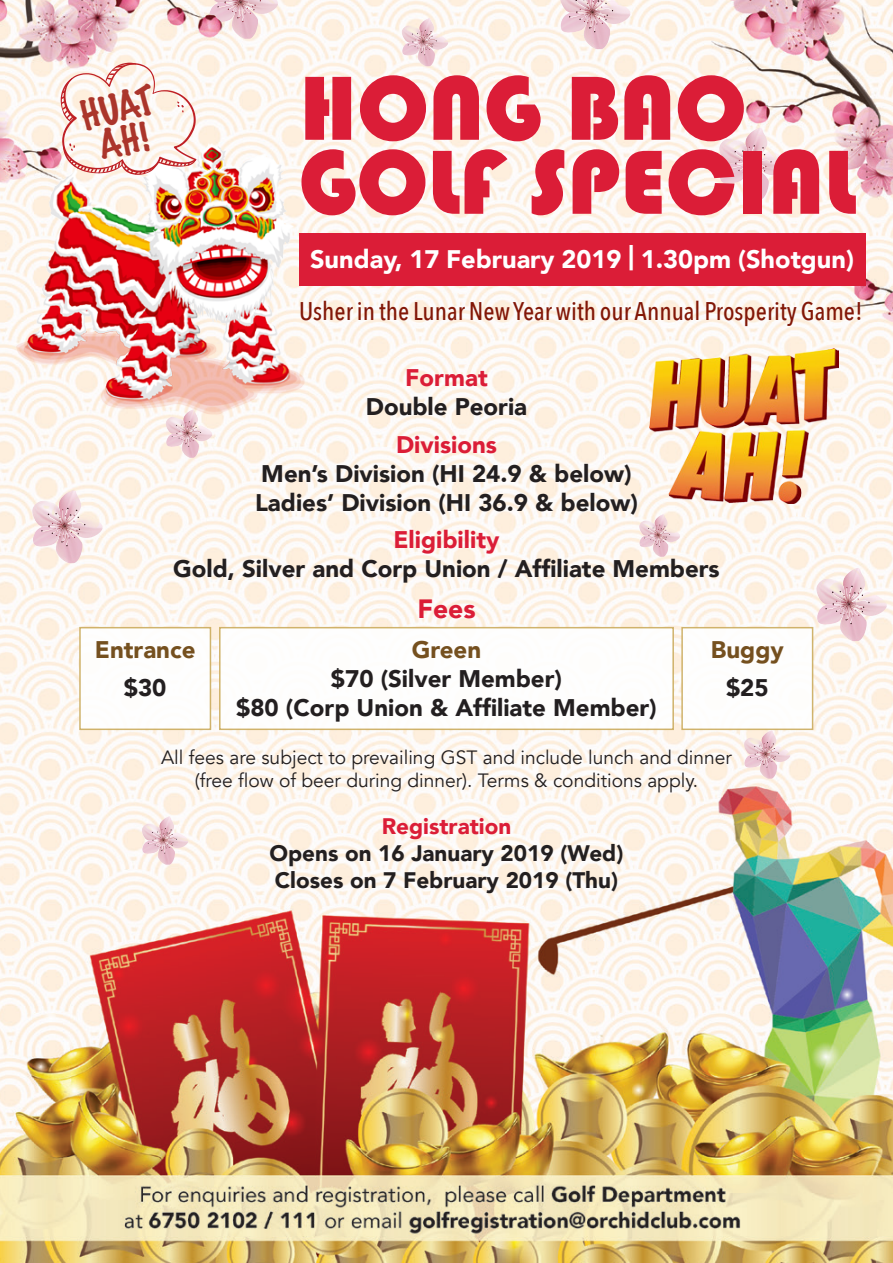
<style>
.page{position:relative;width:893px;height:1263px;background:#fff}
.page>*{position:absolute;margin:0;border:0;box-sizing:border-box;transform-origin:0 0}
.Captions{font:94.35px "Bauhaus 93";color:#db1d37}
.designations{font:100 36.6px "Marker Felt";color:#ab352b}
.Captions-2{font:900 26.4px "Avenir";color:#db1d37}
.designations-2{font:500 25.5px "Avenir Next Condensed";color:#821707}
.Captions-3{font:900 25.35px "Avenir";color:#fff}
.Captions-4{font:900 24px "Avenir";color:#231f20}
.Captions-5{font:900 24px "Avenir";color:#db1d37}
.Captions-6{font:900 24px "Avenir";color:#75501f}
.Captions-7{font:900 22.35px "Avenir";color:#231f20}
.Captions-8{font:900 22.35px "Avenir";color:#db1d37}
.designations-3{font:19.2px "Avenir";color:#231f20}
</style>
<div class="page">
<img style="left:0;top:0;width:893px;height:1263px">
<div style="left:219px;top:627px;width:455px;height:103px;background:#fff;border:2px solid #cbac5e"></div>
<div style="left:79px;top:627px;width:132px;height:103px;background:#fff;border:2px solid #cbac5e"></div>
<div style="left:681px;top:627px;width:132px;height:103px;background:#fff;border:2px solid #cbac5e"></div>
<img style="left:231px;top:22px;width:27px;height:17px">
<img style="left:209px;top:2px;width:8px;height:20px">
<img style="left:261px;top:0;width:17px;height:14px">
<svg style="left:217px;top:0;width:44px;height:22px"></svg>
<img style="left:746px;top:128px;width:22px;height:17px">
<img style="left:719px;top:138px;width:28px;height:45px">
<img style="left:742px;top:183px;width:27px;height:17px">
<img style="left:772px;top:152px;width:16px;height:23px">
<svg style="left:728px;top:145px;width:44px;height:38px;background:#e5c2ca"></svg>
<img style="left:419px;top:18px;width:15px;height:12px">
<img style="left:402px;top:25px;width:18px;height:30px">
<img style="left:417px;top:55px;width:18px;height:11px">
<img style="left:437px;top:34px;width:11px;height:16px">
<svg style="left:408px;top:30px;width:29px;height:25px"></svg>
<img style="left:655px;top:514px;width:13px;height:11px">
<img style="left:639px;top:521px;width:17px;height:26px">
<img style="left:653px;top:547px;width:16px;height:10px">
<img style="left:670px;top:528px;width:10px;height:14px">
<svg style="left:644px;top:525px;width:26px;height:22px"></svg>
<img style="left:183px;top:414px;width:16px;height:7px">
<img style="left:166px;top:417px;width:18px;height:30px">
<img style="left:181px;top:447px;width:18px;height:11px">
<img style="left:201px;top:425px;width:11px;height:16px">
<svg style="left:172px;top:421px;width:29px;height:26px"></svg>
<img style="left:762px;top:730px;width:15px;height:12px">
<img style="left:744px;top:737px;width:19px;height:31px">
<img style="left:759px;top:768px;width:18px;height:11px">
<img style="left:779px;top:746px;width:11px;height:16px">
<svg style="left:750px;top:742px;width:29px;height:26px"></svg>
<img style="left:159px;top:816px;width:16px;height:12px">
<img style="left:142px;top:823px;width:18px;height:31px">
<img style="left:157px;top:854px;width:18px;height:11px">
<img style="left:177px;top:832px;width:11px;height:16px">
<svg style="left:148px;top:828px;width:29px;height:26px"></svg>
<img style="left:560px;top:0;width:23px;height:33px">
<img style="left:583px;top:32px;width:28px;height:17px">
<img style="left:613px;top:0;width:17px;height:24px">
<svg style="left:569px;top:0;width:44px;height:32px"></svg>
<img style="left:843px;top:568px;width:23px;height:18px">
<img style="left:816px;top:579px;width:29px;height:45px">
<img style="left:839px;top:624px;width:28px;height:17px">
<img style="left:870px;top:592px;width:17px;height:24px">
<svg style="left:825px;top:586px;width:45px;height:38px;background:#e4c1c9"></svg>
<img style="left:59px;top:490px;width:23px;height:18px">
<img style="left:32px;top:501px;width:28px;height:45px">
<img style="left:55px;top:546px;width:28px;height:17px">
<img style="left:85px;top:514px;width:18px;height:24px">
<svg style="left:41px;top:508px;width:44px;height:38px;background:#e4c1c9"></svg>
<div style="left:299px;top:233px;width:566px;height:53px;background:#db1d37"></div>
<img style="left:15px;top:97px;width:296px;height:317px">
<img style="left:650px;top:349px;width:188px;height:154px">
<svg style="left:61px;top:63px;width:135px;height:112px"></svg>
<p class="designations" style="left:74px;top:89px;width:76px;rotate:-14deg">HUAT</p>
<p class="Captions" style="left:299px;top:55px;width:449px">HONG BAO</p>
<p class="Captions" style="left:299px;top:129px;width:558px">GOLF SPECIAL</p>
<p class="Captions-3" style="left:310px;top:237px;width:545px">Sunday, 17 February 2019 | 1.30pm (Shotgun)</p>
<p class="designations-2" style="left:299px;top:296px;width:565px">Usher in the Lunar New Year with our Annual Prosperity Game!</p>
<p class="Captions-5" style="left:405px;top:357px;width:84px">Format</p>
<p class="Captions-4" style="left:366px;top:386px;width:163px">Double Peoria</p>
<p class="Captions-5" style="left:396px;top:424px;width:102px">Divisions</p>
<p class="Captions-4" style="left:261px;top:453px;width:372px">Men’s Division (HI 24.9 &amp; below)</p>
<p class="Captions-4" style="left:255px;top:482px;width:384px">Ladies’ Division (HI 36.9 &amp; below)</p>
<p class="Captions-5" style="left:393px;top:519px;width:107px">Eligibility</p>
<p class="Captions-4" style="left:173px;top:548px;width:548px">Gold, Silver and Corp Union / Affiliate Members</p>
<p class="Captions-2" style="left:417px;top:586px;width:60px">Fees</p>
<p class="Captions-6" style="left:95px;top:629px;width:102px">Entrance</p>
<p class="Captions-4" style="left:124px;top:667px;width:44px">$30</p>
<p class="Captions-6" style="left:412px;top:629px;width:71px">Green</p>
<p class="Captions-4" style="left:331px;top:658px;width:233px">$70 (Silver Member)</p>
<p class="Captions-4" style="left:236px;top:687px;width:422px">$80 (Corp Union &amp; Affiliate Member)</p>
<p class="Captions-6" style="left:711px;top:629px;width:74px">Buggy</p>
<p class="Captions-4" style="left:726px;top:667px;width:44px">$25</p>
<p class="designations-3" style="left:161px;top:746px;width:572px">All fees are subject to prevailing GST and include lunch and dinner</p>
<p class="designations-3" style="left:195px;top:769px;width:505px">(free flow of beer during dinner). Terms &amp; conditions apply.</p>
<p class="Captions-8" style="left:382px;top:807px;width:131px">Registration</p>
<p class="Captions-7" style="left:270px;top:834px;width:355px">Opens on 16 January 2019 (Wed)</p>
<p class="Captions-7" style="left:275px;top:861px;width:345px">Closes on 7 February 2019 (Thu)</p>
</div>
